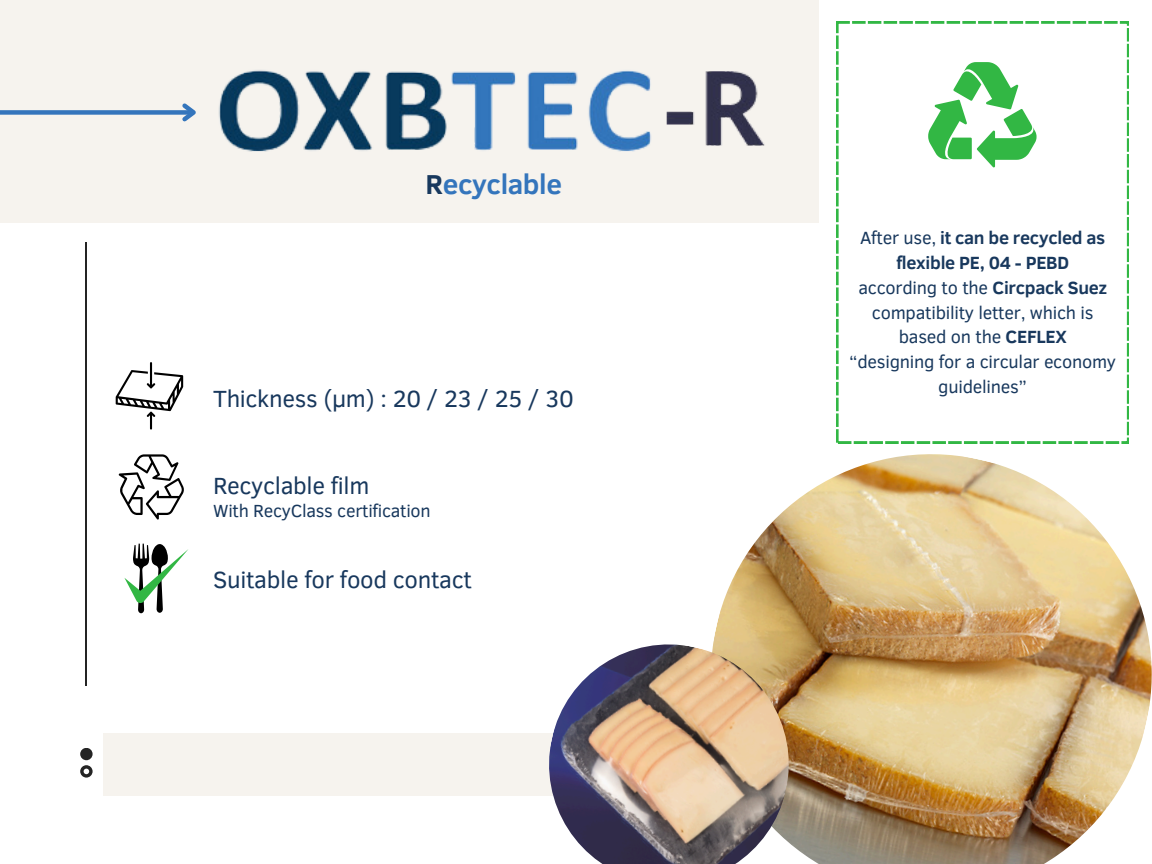
<style>
.page{position:relative;width:1152px;height:864px;background:#fff}
.page>*{position:absolute;margin:0;border:0;box-sizing:border-box;transform-origin:0 0}
.t1{font:700 28.05px "Clear Sans";letter-spacing:-.015em;color:#3475bc}
.t2{font:24px "Clear Sans";letter-spacing:-.015em;color:#18385d}
.t3{font:18.15px/24.8px "Clear Sans";letter-spacing:-.015em;color:#18385d;text-align:center}
.t4{font:700 18.15px/24.8px "Clear Sans";letter-spacing:-.015em;color:#18385d;text-align:center}
.t5{font:18px "Clear Sans";letter-spacing:-.015em;color:#18385d}
.s1{color:#18385d}
.s2{font-weight:400}
.s3{font-weight:700}
</style>
<div class="page">
<svg style="left:80px;top:765px;width:13px;height:13px"></svg>
<div style="left:80px;top:748px;width:13px;height:12px;background:#242424;border-radius:50%"></div>
<hr style="left:86px;top:242px;width:1px;height:443px;background:#242424">
<div style="left:0;top:0;width:818px;height:222px;background:#f6f3ee"></div>
<div style="left:0;top:110px;width:194px;height:5px;background:#3475bc"></div>
<svg style="left:178px;top:103px;width:11px;height:19px"></svg>
<svg style="left:116px;top:362px;width:67px;height:68px"></svg>
<div style="left:103px;top:733px;width:850px;height:63px;background:#f6f3ee"></div>
<svg style="left:836px;top:22px;width:293px;height:411px"></svg>
<img style="left:715px;top:433px;width:437px;height:431px">
<img style="left:189px;top:70px;width:576px;height:82px">
<svg style="left:928px;top:62px;width:110px;height:105px"></svg>
<svg style="left:124px;top:544px;width:64px;height:70px"></svg>
<svg style="left:119px;top:454px;width:65px;height:66px"></svg>
<img style="left:549px;top:633px;width:251px;height:231px">
<p class="t1" style="left:426px;top:164px;width:138px"><span class="s1">R</span>ecyclable</p>
<p class="t2" style="left:213px;top:382px;width:362px">Thickness (µm) : 20 / 23 / 25 / 30</p>
<p class="t2" style="left:213px;top:469px;width:158px">Recyclable film</p>
<h2 class="t5" style="left:213px;top:498px;width:219px">With RecyClass certification</h2>
<p class="t2" style="left:213px;top:562px;width:260px">Suitable for food contact</p>
<p class="t4" style="left:860px;top:225px;width:247px"><span class="s2">After use,</span> it can be recycled as flexible PE, 04 - PEBD</p>
<p class="t3" style="left:858px;top:274px;width:250px">according to the <span class="s3">Circpack Suez </span>compatibility letter, which is based on the <span class="s3">CEFLEX</span></p>
<h2 class="t3" style="left:849px;top:349px;width:268px">“designing for a circular economy guidelines”</h2>
</div>
